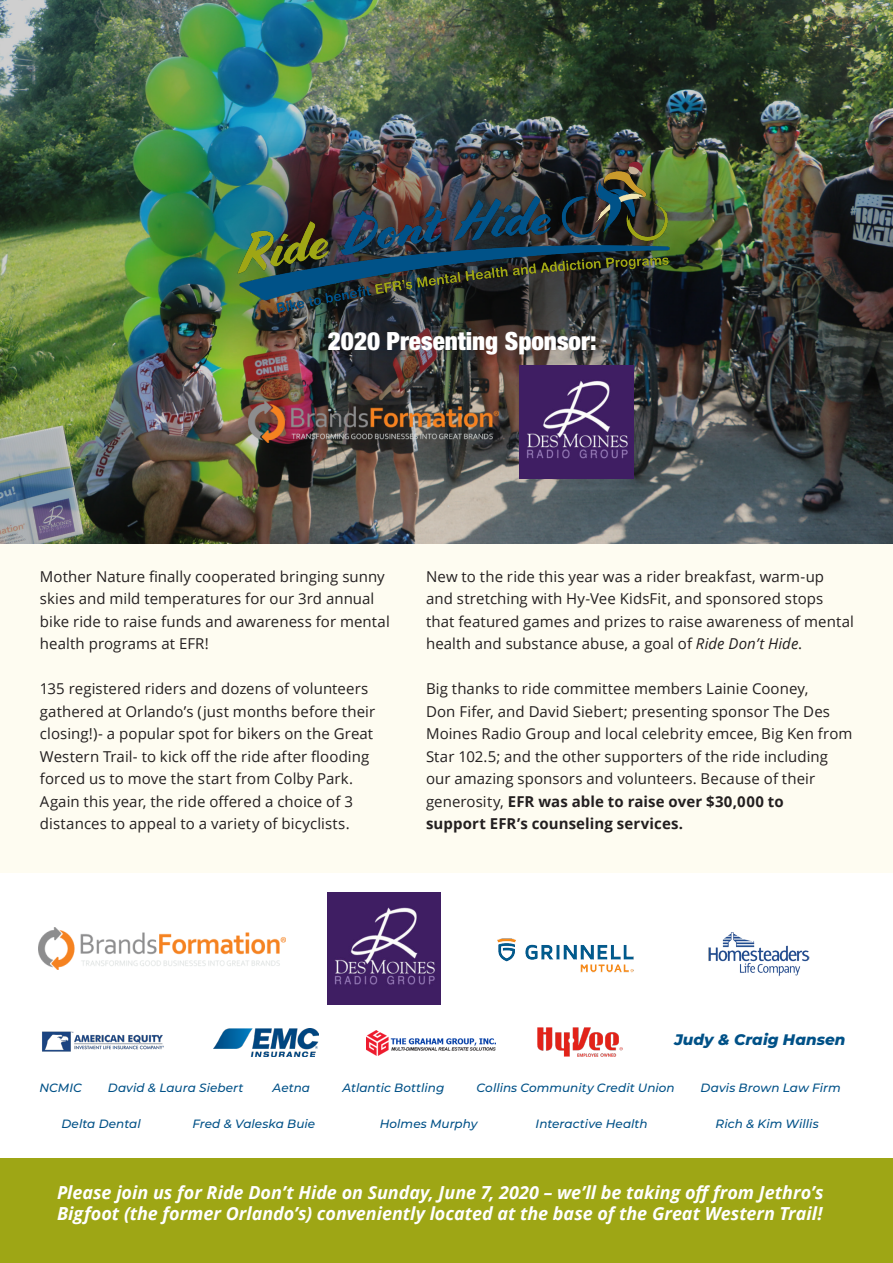
<style>
.page{position:relative;width:893px;height:1263px;background:#fff}
.page>*{position:absolute;margin:0;border:0;box-sizing:border-box;transform-origin:0 0}
.t1{font:900 condensed 25.05px "Helvetica Neue";color:#fff}
.Main_Text_9pts_LEFT{font:italic 700 18px/21px "Open Sans";letter-spacing:-.005em;color:#fff}
.Main_Text_9pts_LEFT-2{font:italic 800 15.3px "Montserrat";letter-spacing:.005em;color:#005187}
.Main_Text_9pts_LEFT-3{font:15px/22.5px "Open Sans";letter-spacing:.005em;color:#231f20}
.Main_Text_9pts_LEFT-4{font:italic 500 12px "Montserrat";letter-spacing:.005em;color:#005187}
.s1{font-style:italic}
.s2{font-weight:700}
</style>
<div class="page">
<img style="left:0;top:0;width:893px;height:544px">
<img style="left:143px;top:130px;width:597px;height:235px">
<img style="left:218px;top:144px;width:466px;height:192px">
<img style="left:519px;top:365px;width:114px;height:114px">
<img style="left:249px;top:401px;width:249px;height:42px">
<svg style="left:880px;top:1158px;width:13px;height:1px"></svg>
<div style="left:0;top:544px;width:893px;height:328px;background:#fefcf1"></div>
<img style="left:327px;top:892px;width:113px;height:113px">
<img style="left:39px;top:928px;width:247px;height:41px">
<img style="left:497px;top:938px;width:137px;height:35px">
<img style="left:708px;top:932px;width:102px;height:44px">
<img style="left:42px;top:1031px;width:122px;height:21px">
<img style="left:214px;top:1028px;width:104px;height:28px">
<img style="left:366px;top:1030px;width:130px;height:25px">
<img style="left:537px;top:1027px;width:85px;height:29px">
<div style="left:0;top:1159px;width:893px;height:104px;background:#9ea615"></div>
<p class="t1" style="left:328px;top:326px;width:270px">2020 Presenting Sponsor:</p>
<p class="Main_Text_9pts_LEFT-3" style="left:40px;top:564px;width:351px">Mother Nature finally cooperated bringing sunny skies and mild temperatures for our 3rd annual bike ride to raise funds and awareness for mental health programs at EFR!</p>
<p class="Main_Text_9pts_LEFT-3" style="left:40px;top:677px;width:337px">135 registered riders and dozens of volunteers gathered at Orlando’s (just months before their closing!)- a popular spot for bikers on the Great Western Trail- to kick off the ride after flooding forced us to move the start from Colby Park.<br>Again this year, the ride offered a choice of 3 distances to appeal to a variety of bicyclists.</p>
<p class="Main_Text_9pts_LEFT-3" style="left:426px;top:564px;width:429px">New to the ride this year was a rider breakfast, warm-up and stretching with Hy-Vee KidsFit, and sponsored stops that featured games and prizes to raise awareness of mental health and substance abuse, a goal of <span class="s1">Ride Don’t Hide</span>.</p>
<p class="Main_Text_9pts_LEFT-3" style="left:426px;top:677px;width:428px">Big thanks to ride committee members Lainie Cooney,<br>Don Fifer, and David Siebert; presenting sponsor The Des Moines Radio Group and local celebrity emcee, Big Ken from Star 102.5; and the other supporters of the ride including our amazing sponsors and volunteers. Because of their generosity, <span class="s2">EFR was able to raise over $30,000 to<br>support EFR’s counseling services.</span></p>
<p class="Main_Text_9pts_LEFT-2" style="left:674px;top:1028px;width:173px">Judy &amp; Craig Hansen</p>
<p class="Main_Text_9pts_LEFT-4" style="left:39px;top:1080px;width:44px">NCMIC</p>
<p class="Main_Text_9pts_LEFT-4" style="left:108px;top:1080px;width:137px">David &amp; Laura Siebert</p>
<p class="Main_Text_9pts_LEFT-4" style="left:273px;top:1080px;width:39px">Aetna</p>
<p class="Main_Text_9pts_LEFT-4" style="left:342px;top:1080px;width:103px">Atlantic Bottling</p>
<p class="Main_Text_9pts_LEFT-4" style="left:477px;top:1080px;width:200px">Collins Community Credit Union</p>
<p class="Main_Text_9pts_LEFT-4" style="left:700px;top:1080px;width:142px">Davis Brown Law Firm</p>
<p class="Main_Text_9pts_LEFT-4" style="left:61px;top:1115px;width:81px">Delta Dental</p>
<p class="Main_Text_9pts_LEFT-4" style="left:192px;top:1115px;width:124px">Fred &amp; Valeska Buie</p>
<p class="Main_Text_9pts_LEFT-4" style="left:380px;top:1115px;width:99px">Holmes Murphy</p>
<p class="Main_Text_9pts_LEFT-4" style="left:536px;top:1115px;width:114px">Interactive Health</p>
<p class="Main_Text_9pts_LEFT-4" style="left:715px;top:1115px;width:105px">Rich &amp; Kim Willis</p>
<p class="Main_Text_9pts_LEFT" style="left:57px;top:1181px;width:768px">Please join us for Ride Don’t Hide on Sunday, June 7, 2020 – we’ll be taking off from Jethro’s<br>Bigfoot (the former Orlando’s) conveniently located at the base of the Great Western Trail!</p>
</div>
